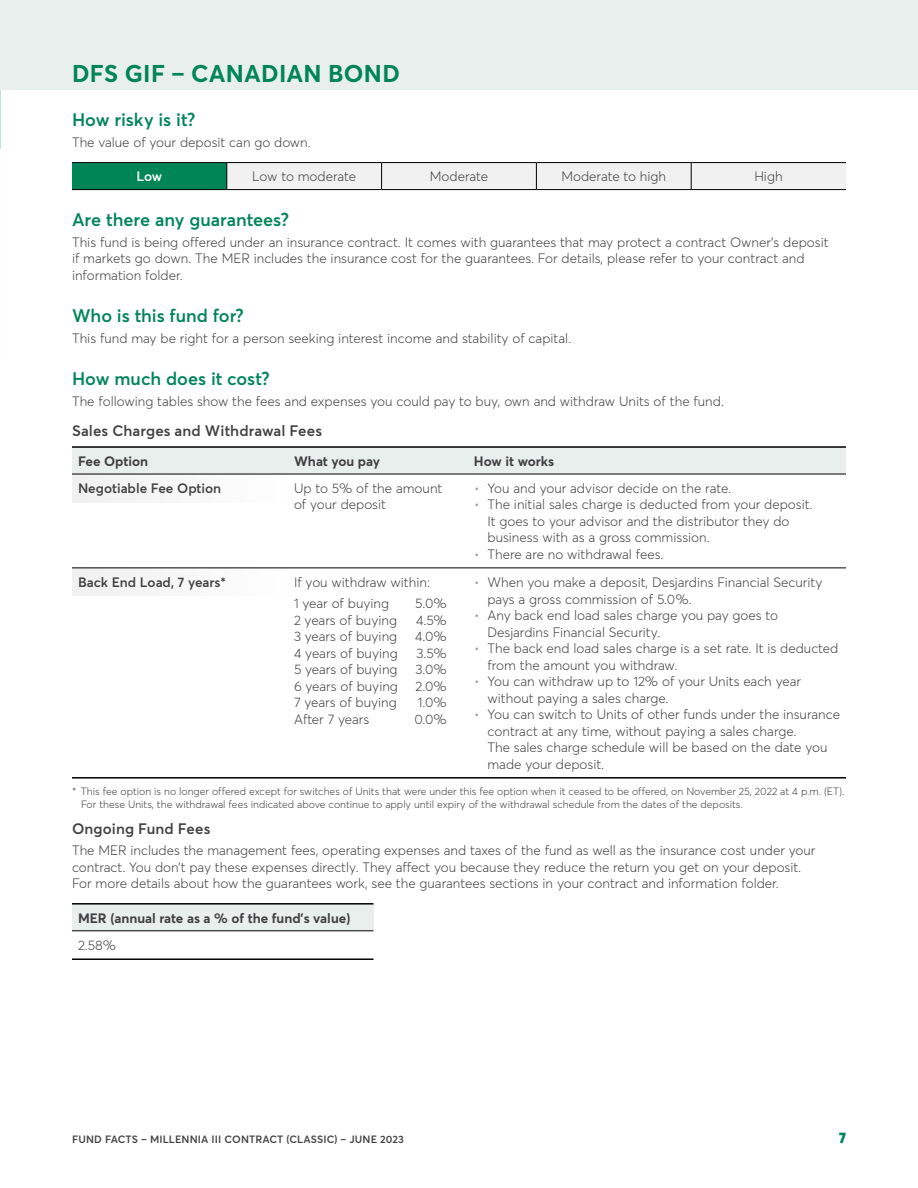
<style>
.page{position:relative;width:918px;height:1188px;background:#fff}
.page>*{position:absolute;margin:0;border:0;box-sizing:border-box;transform-origin:0 0}
.t1{font:700 24px "Averta";letter-spacing:.01em;color:#008557}
.t2{font:600 18px "Averta";color:#008557}
.t3{font:600 15px "Averta";letter-spacing:.005em;color:#414042}
.t4{font:900 15px "Averta";color:#008557}
.t5{font:300 13.5px/16.5px "Averta";color:#414042}
.t6{font:700 13.5px "Averta";color:#414042}
.t7{font:600 13.5px "Averta";color:#414042}
.t8{font:600 13.5px "Averta";color:#fff}
.t9{font:300 10.5px/12.9px "Averta";color:#414042}
.t10{font:600 10.5px "Averta";letter-spacing:.01em;color:#414042}
.s1{color:#9d9fa2}
</style>
<div class="page">
<div style="left:72px;top:568px;width:216px;height:28px;background:#f1f1f2"></div>
<div style="left:72px;top:474px;width:216px;height:29px;background:#f1f1f2"></div>
<div style="left:72px;top:448px;width:774px;height:26px;background:#e8efed"></div>
<hr style="left:72px;top:446px;width:216px;height:2px;background:#000">
<hr style="left:288px;top:446px;width:180px;height:2px;background:#000">
<hr style="left:468px;top:446px;width:378px;height:2px;background:#000">
<hr style="left:72px;top:474px;width:216px;height:1px;background:#000">
<hr style="left:288px;top:474px;width:180px;height:1px;background:#000">
<hr style="left:468px;top:474px;width:378px;height:1px;background:#000">
<hr style="left:72px;top:568px;width:216px;height:1px;background:#000">
<hr style="left:288px;top:568px;width:180px;height:1px;background:#000">
<hr style="left:468px;top:568px;width:378px;height:1px;background:#000">
<hr style="left:72px;top:777px;width:216px;height:2px;background:#000">
<hr style="left:288px;top:777px;width:180px;height:2px;background:#000">
<hr style="left:468px;top:777px;width:378px;height:2px;background:#000">
<div style="left:72px;top:904px;width:302px;height:27px;background:#e8efed"></div>
<hr style="left:72px;top:903px;width:302px;height:2px;background:#000">
<hr style="left:72px;top:931px;width:302px;height:1px;background:#000">
<hr style="left:72px;top:958px;width:302px;height:2px;background:#000">
<img style="left:72px;top:162px;width:774px;height:29px">
<div style="left:0;top:0;width:918px;height:90px;background:#e8efed"></div>
<h1 class="t1" style="left:72px;top:58px;width:329px">DFS GIF – CANADIAN BOND</h1>
<h2 class="t2" style="left:72px;top:109px;width:125px">How risky is it?</h2>
<p class="t5" style="left:72px;top:134px;width:240px">The value of your deposit can go down.</p>
<p class="t8" style="left:136px;top:168px;width:27px">Low</p>
<p class="t5" style="left:252px;top:168px;width:105px">Low to moderate</p>
<p class="t5" style="left:430px;top:168px;width:60px">Moderate</p>
<p class="t5" style="left:561px;top:168px;width:106px">Moderate to high</p>
<p class="t5" style="left:754px;top:168px;width:30px">High</p>
<h2 class="t2" style="left:72px;top:208px;width:219px">Are there any guarantees?</h2>
<p class="t5" style="left:72px;top:234px;width:758px">This fund is being offered under an insurance contract. It comes with guarantees that may protect a contract Owner’s deposit if markets go down. The MER includes the insurance cost for the guarantees. For details, please refer to your contract and information folder.</p>
<h2 class="t2" style="left:72px;top:304px;width:173px">Who is this fund for?</h2>
<p class="t5" style="left:72px;top:330px;width:501px">This fund may be right for a person seeking interest income and stability of capital.</p>
<h2 class="t2" style="left:72px;top:367px;width:199px">How much does it cost?</h2>
<p class="t5" style="left:72px;top:393px;width:654px">The following tables show the fees and expenses you could pay to buy, own and withdraw Units of the fund.</p>
<p class="t3" style="left:72px;top:421px;width:252px">Sales Charges and Withdrawal Fees</p>
<p class="t6" style="left:78px;top:452px;width:72px">Fee Option</p>
<p class="t6" style="left:294px;top:452px;width:88px">What you pay</p>
<p class="t6" style="left:474px;top:452px;width:82px">How it works</p>
<p class="t7" style="left:78px;top:480px;width:145px">Negotiable Fee Option</p>
<p class="t5" style="left:294px;top:480px;width:150px">Up to 5% of the amount of your deposit</p>
<p class="t5" style="left:474px;top:480px;width:259px"><span class="s1">•</span> You and your advisor decide on the rate.</p>
<p class="t5" style="left:488px;top:496px;width:327px;text-indent:-14px"><span class="s1">•</span> The initial sales charge is deducted from your deposit.<br>It goes to your advisor and the distributor they do business with as a gross commission.</p>
<p class="t5" style="left:474px;top:546px;width:191px"><span class="s1">•</span> There are no withdrawal fees.</p>
<p class="t7" style="left:78px;top:574px;width:150px">Back End Load, 7 years*</p>
<p class="t5" style="left:294px;top:572px;width:138px;line-height:21px">If you withdraw within:<br>1 year of buying</p>
<p class="t5" style="left:415px;top:595px;width:33px">5.0%</p>
<p class="t5" style="left:294px;top:612px;width:105px">2 years of buying</p>
<p class="t5" style="left:416px;top:612px;width:32px">4.5%</p>
<p class="t5" style="left:294px;top:628px;width:105px">3 years of buying</p>
<p class="t5" style="left:415px;top:628px;width:33px">4.0%</p>
<p class="t5" style="left:294px;top:645px;width:105px">4 years of buying</p>
<p class="t5" style="left:416px;top:645px;width:32px">3.5%</p>
<p class="t5" style="left:294px;top:661px;width:105px">5 years of buying</p>
<p class="t5" style="left:416px;top:661px;width:33px">3.0%</p>
<p class="t5" style="left:294px;top:678px;width:106px">6 years of buying</p>
<p class="t5" style="left:416px;top:678px;width:33px">2.0%</p>
<p class="t5" style="left:294px;top:694px;width:104px">7 years of buying</p>
<p class="t5" style="left:418px;top:694px;width:31px">1.0%</p>
<p class="t5" style="left:294px;top:711px;width:77px">After 7 years</p>
<p class="t5" style="left:414px;top:711px;width:34px">0.0%</p>
<p class="t5" style="left:488px;top:574px;width:336px;text-indent:-14px"><span class="s1">•</span> When you make a deposit, Desjardins Financial Security pays a gross commission of 5.0%.</p>
<p class="t5" style="left:488px;top:607px;width:292px;text-indent:-14px"><span class="s1">•</span> Any back end load sales charge you pay goes to<br>Desjardins Financial Security.</p>
<p class="t5" style="left:488px;top:640px;width:352px;text-indent:-14px"><span class="s1">•</span> The back end load sales charge is a set rate. It is deducted from the amount you withdraw.</p>
<p class="t5" style="left:488px;top:673px;width:315px;text-indent:-14px"><span class="s1">•</span> You can withdraw up to 12% of your Units each year without paying a sales charge.</p>
<p class="t5" style="left:488px;top:706px;width:354px;text-indent:-14px"><span class="s1">•</span> You can switch to Units of other funds under the insurance contract at any time, without paying a sales charge.<br>The sales charge schedule will be based on the date you made your deposit.</p>
<p class="t9" style="left:81px;top:785px;width:765px;text-indent:-9px">* This fee option is no longer offered except for switches of Units that were under this fee option when it ceased to be offered, on November 25, 2022 at 4 p.m. (ET).<br>For these Units, the withdrawal fees indicated above continue to apply until expiry of the withdrawal schedule from the dates of the deposits.</p>
<p class="t3" style="left:72px;top:819px;width:140px">Ongoing Fund Fees</p>
<p class="t5" style="left:72px;top:842px;width:745px">The MER includes the management fees, operating expenses and taxes of the fund as well as the insurance cost under your contract. You don’t pay these expenses directly. They affect you because they reduce the return you get on your deposit.<br>For more details about how the guarantees work, see the guarantees sections in your contract and information folder.</p>
<p class="t6" style="left:78px;top:909px;width:274px">MER (annual rate as a % of the fund’s value)</p>
<p class="t5" style="left:78px;top:937px;width:40px">2.58%</p>
<p class="t10" style="left:72px;top:1133px;width:333px">FUND FACTS – MILLENNIA III CONTRACT (CLASSIC) – JUNE 2023</p>
<p class="t4" style="left:839px;top:1128px;width:8px">7</p>
</div>
